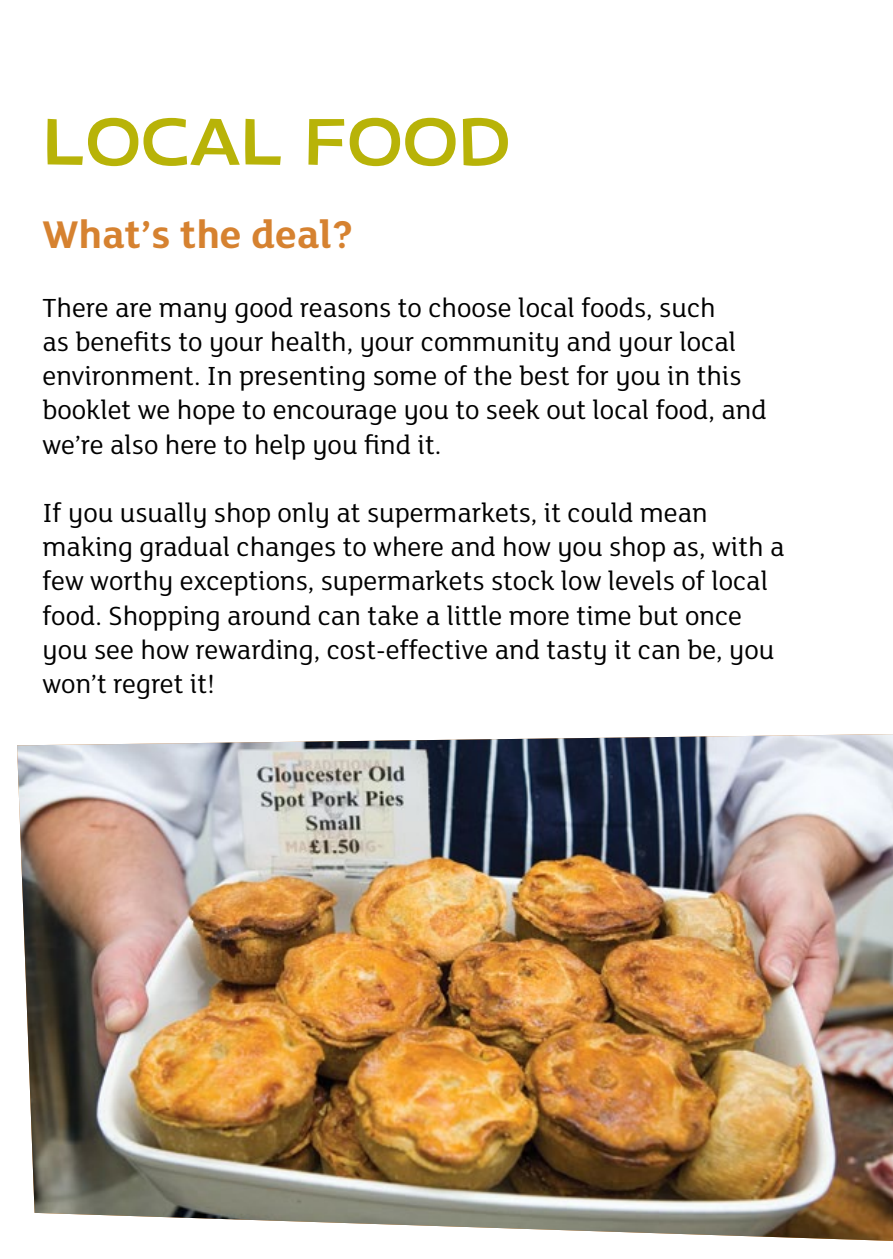
<style>
.page{position:relative;width:893px;height:1259px;background:#fff}
.page>*{position:absolute;margin:0;border:0;box-sizing:border-box;transform-origin:0 0}
.t1{font:63.6px "Rustic Open";color:#b8b308}
.t2{font:700 42px "FS Lola";color:#d68230}
.t3{font:28.5px/34.2px "FS Lola";color:#000}
</style>
<div class="page">
<img style="left:17px;top:734px;width:876px;height:507px">
<h1 class="t1" style="left:43px;top:112px;width:469px">LOCAL FOOD</h1>
<h2 class="t2" style="left:43px;top:206px;width:312px">What’s the deal?</h2>
<p class="t3" style="left:43px;top:289px;width:726px">There are many good reasons to choose local foods, such<br>as benefits to your health, your community and your local environment. In presenting some of the best for you in this booklet we hope to encourage you to seek out local food, and we’re also here to help you find it.</p>
<p class="t3" style="left:43px;top:494px;width:743px">If you usually shop only at supermarkets, it could mean making gradual changes to where and how you shop as, with a few worthy exceptions, supermarkets stock low levels of local food. Shopping around can take a little more time but once you see how rewarding, cost-effective and tasty it can be, you won’t regret it!</p>
</div>
